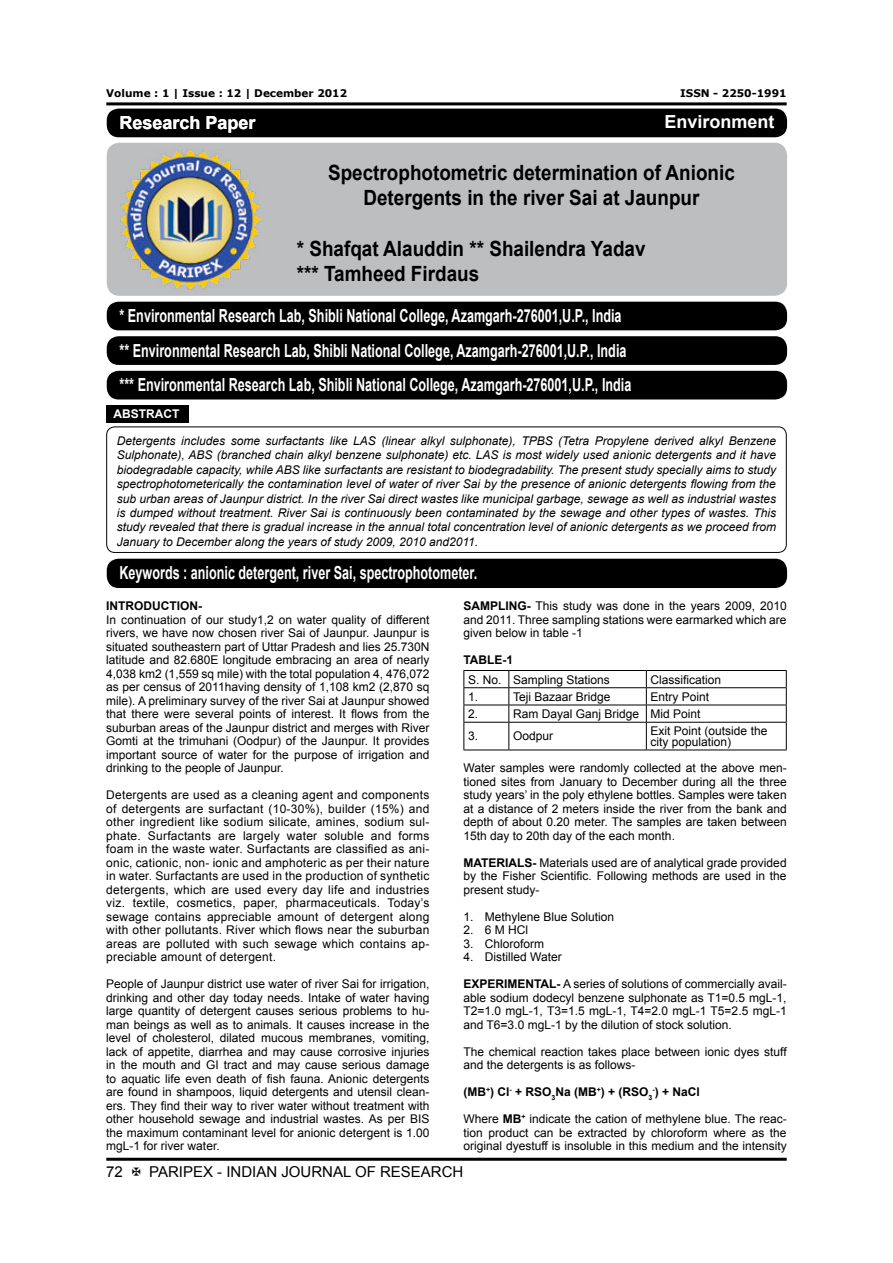
<style>
.page{position:relative;width:893px;height:1263px;background:#fff}
.page>*{position:absolute;margin:0;border:0;box-sizing:border-box;transform-origin:0 0}
.t1{font:700 21px/25.2px "Arial";color:#000;text-align:center;scale:.9 1}
.t2{font:700 18px/34.5px "Arial";color:#fff;scale:.7 1}
.t3{font:700 18px "Arial";color:#fff}
.t4{font:15px "Arial";color:#000}
.t5{font:12px/13.5px "Arial";color:#000;text-align:justify}
.t6{font:italic 12px/14.4px "Arial";color:#000;text-align:justify}
.t7{font:700 12px "Arial";color:#000}
.t8{font:700 12px "Arial";color:#fff}
.t9{font:700 10.5px "Verdana";color:#000}
.s1{font-weight:700}
</style>
<div class="page">
<hr style="left:106px;top:102px;width:681px;height:3px;background:#000">
<hr style="left:106px;top:1158px;width:681px;height:3px;background:#000">
<div style="left:107px;top:143px;width:680px;height:153px;background:#bcbec0;border-radius:13px"></div>
<div style="left:107px;top:109px;width:680px;height:28px;background:#000;border-radius:12px"></div>
<img style="left:121px;top:149px;width:139px;height:140px">
<div style="left:107px;top:302px;width:680px;height:28px;background:#000;border-radius:12px"></div>
<div style="left:107px;top:336px;width:680px;height:29px;background:#000;border-radius:12px"></div>
<div style="left:107px;top:371px;width:680px;height:28px;background:#000;border-radius:12px"></div>
<div style="left:107px;top:559px;width:680px;height:29px;background:#000;border-radius:12px"></div>
<div style="left:106px;top:426px;width:681px;height:127px;border:1px solid #000;border-radius:8px"></div>
<div style="left:106px;top:405px;width:82px;height:18px;background:#000"></div>
<hr style="left:463px;top:687px;width:46px;height:1px;background:#000">
<hr style="left:509px;top:687px;width:137px;height:1px;background:#000">
<hr style="left:646px;top:687px;width:141px;height:1px;background:#000">
<hr style="left:463px;top:705px;width:46px;height:1px;background:#000">
<hr style="left:509px;top:705px;width:137px;height:1px;background:#000">
<hr style="left:646px;top:705px;width:141px;height:1px;background:#000">
<hr style="left:463px;top:722px;width:46px;height:1px;background:#000">
<hr style="left:509px;top:722px;width:137px;height:1px;background:#000">
<svg style="left:508px;top:671px;width:1px;height:79px"></svg>
<hr style="left:646px;top:722px;width:141px;height:1px;background:#000">
<svg style="left:646px;top:671px;width:1px;height:79px"></svg>
<hr style="left:463px;top:670px;width:46px;height:1px;background:#000">
<hr style="left:509px;top:670px;width:137px;height:1px;background:#000">
<hr style="left:646px;top:670px;width:141px;height:1px;background:#000">
<svg style="left:463px;top:671px;width:1px;height:79px"></svg>
<svg style="left:786px;top:671px;width:1px;height:79px"></svg>
<hr style="left:463px;top:750px;width:46px;height:1px;background:#000">
<hr style="left:509px;top:750px;width:137px;height:1px;background:#000">
<hr style="left:646px;top:750px;width:141px;height:1px;background:#000">
<p class="t9" style="left:106px;top:89px;width:242px">Volume : 1 | Issue : 12 | December 2012</p>
<p class="t9" style="left:680px;top:89px;width:108px">ISSN - 2250-1991</p>
<h2 class="t3" style="left:119px;top:116px;width:138px">Research Paper</h2>
<h2 class="t3" style="left:664px;top:115px;width:112px">Environment</h2>
<h1 class="t1" style="left:328px;top:162px;width:453px">Spectrophotometric determination of Anionic<br>Detergents in the river Sai at Jaunpur</h1>
<h1 class="t1" style="left:297px;top:238px;width:389px;text-align:left">* Shafqat Alauddin ** Shailendra Yadav *** Tamheed Firdaus</h1>
<p class="t2" style="left:119px;top:300px;width:733px">* Environmental Research Lab, Shibli National College, Azamgarh-276001,U.P., India ** Environmental Research Lab, Shibli National College, Azamgarh-276001,U.P., India *** Environmental Research Lab, Shibli National College, Azamgarh-276001,U.P., India</p>
<p class="t8" style="left:113px;top:410px;width:67px">ABSTRACT</p>
<p class="t6" style="left:117px;top:435px;width:661px">Detergents includes some surfactants like LAS (linear alkyl sulphonate), TPBS (Tetra Propylene derived alkyl Benzene Sulphonate), ABS (branched chain alkyl benzene sulphonate) etc. LAS is most widely used anionic detergents and it have biodegradable capacity, while ABS like surfactants are resistant to biodegradability. The present study specially aims to study spectrophotometerically the contamination level of water of river Sai by the presence of anionic detergents flowing from the sub urban areas of Jaunpur district. In the river Sai direct wastes like municipal garbage, sewage as well as industrial wastes is dumped without treatment. River Sai is continuously been contaminated by the sewage and other types of wastes. This study revealed that there is gradual increase in the annual total concentration level of anionic detergents as we proceed from January to December along the years of study 2009, 2010 and2011.</p>
<h2 class="t2" style="left:119px;top:557px;width:513px">Keywords : anionic detergent, river Sai, spectrophotometer.</h2>
<p class="t7" style="left:106px;top:601px;width:97px">INTRODUCTION-</p>
<p class="t5" style="left:106px;top:614px;width:325px">In continuation of our study1,2 on water quality of different rivers, we have now chosen river Sai of Jaunpur. Jaunpur is situated southeastern part of Uttar Pradesh and lies 25.730N latitude and 82.680E longitude embracing an area of nearly 4,038 km2 (1,559 sq mile) with the total population 4, 476,072 as per census of 2011having density of 1,108 km2 (2,870 sq mile). A preliminary survey of the river Sai at Jaunpur showed that there were several points of interest. It flows from the suburban areas of the Jaunpur district and merges with River Gomti at the trimuhani (Oodpur) of the Jaunpur. It provides important source of water for the purpose of irrigation and drinking to the people of Jaunpur.</p>
<p class="t5" style="left:106px;top:789px;width:325px">Detergents are used as a cleaning agent and components of detergents are surfactant (10-30%), builder (15%) and other ingredient like sodium silicate, amines, sodium sul&shy;phate. Surfactants are largely water soluble and forms foam in the waste water. Surfactants are classified as ani&shy;onic, cationic, non- ionic and amphoteric as per their nature in water. Surfactants are used in the production of synthetic detergents, which are used every day life and industries viz. textile, cosmetics, paper, pharmaceuticals. Today’s sewage contains appreciable amount of detergent along with other pollutants. River which flows near the suburban areas are polluted with such sewage which contains ap&shy;preciable amount of detergent.</p>
<p class="t5" style="left:106px;top:978px;width:325px">People of Jaunpur district use water of river Sai for irrigation, drinking and other day today needs. Intake of water having large quantity of detergent causes serious problems to hu&shy;man beings as well as to animals. It causes increase in the level of cholesterol, dilated mucous membranes, vomiting, lack of appetite, diarrhea and may cause corrosive injuries in the mouth and GI tract and may cause serious damage to aquatic life even death of fish fauna. Anionic detergents are found in shampoos, liquid detergents and utensil clean&shy;ers. They find their way to river water without treatment with other household sewage and industrial wastes. As per BIS the maximum contaminant level for anionic detergent is 1.00 mgL-1 for river water.</p>
<p class="t5" style="left:463px;top:600px;width:325px"><span class="s1">SAMPLING-</span> This study was done in the years 2009, 2010 and 2011. Three sampling stations were earmarked which are given below in table -1</p>
<p class="t7" style="left:463px;top:655px;width:51px">TABLE-1</p>
<p class="t5" style="left:468px;top:674px;width:143px">S. No. Sampling Stations</p>
<p class="t5" style="left:651px;top:673px;width:72px">Classification</p>
<p class="t5" style="left:468px;top:691px;width:12px">1.</p>
<p class="t5" style="left:513px;top:691px;width:99px">Teji Bazaar Bridge</p>
<p class="t5" style="left:651px;top:691px;width:60px">Entry Point</p>
<p class="t5" style="left:468px;top:708px;width:12px">2.</p>
<p class="t5" style="left:513px;top:708px;width:189px">Ram Dayal Ganj Bridge Mid Point</p>
<p class="t5" style="left:468px;top:731px;width:12px">3.</p>
<p class="t5" style="left:513px;top:731px;width:42px">Oodpur</p>
<p class="t5" style="left:651px;top:727px;width:118px;line-height:10.5px">Exit Point (outside the city population)</p>
<p class="t5" style="left:463px;top:762px;width:325px">Water samples were randomly collected at the above men&shy;tioned sites from January to December during all the three study years’ in the poly ethylene bottles. Samples were taken at a distance of 2 meters inside the river from the bank and depth of about 0.20 meter. The samples are taken between 15th day to 20th day of the each month.</p>
<p class="t5" style="left:463px;top:857px;width:325px"><span class="s1">MATERIALS-</span> Materials used are of analytical grade provided by the Fisher Scientific. Following methods are used in the present study-</p>
<p class="t5" style="left:463px;top:911px;width:152px">1. Methylene Blue Solution</p>
<p class="t5" style="left:463px;top:924px;width:66px">2. 6 M HCl</p>
<p class="t5" style="left:463px;top:938px;width:82px">3. Chloroform</p>
<p class="t5" style="left:463px;top:951px;width:100px">4. Distilled Water</p>
<p class="t5" style="left:463px;top:978px;width:325px"><span class="s1">EXPERIMENTAL-</span> A series of solutions of commercially avail&shy;able sodium dodecyl benzene sulphonate as T1=0.5 mgL-1, T2=1.0 mgL-1, T3=1.5 mgL-1, T4=2.0 mgL-1 T5=2.5 mgL-1 and T6=3.0 mgL-1 by the dilution of stock solution.</p>
<p class="t5" style="left:463px;top:1046px;width:325px">The chemical reaction takes place between ionic dyes stuff and the detergents is as follows-</p>
<p class="t7" style="left:463px;top:1087px;width:238px">(MB<sup>+</sup>) Cl<sup>-</sup> + RSO<sub>3</sub>Na (MB<sup>+</sup>) + (RSO<sub>3</sub><sup>-</sup>) + NaCl</p>
<p class="t5" style="left:463px;top:1113px;width:325px">Where <span class="s1">MB</span><sup>+</sup> indicate the cation of methylene blue. The reac&shy;tion product can be extracted by chloroform where as the original dyestuff is insoluble in this medium and the intensity</p>
<p class="t4" style="left:106px;top:1166px;width:18px">72</p>
<p class="t4" style="left:149px;top:1166px;width:316px">PARIPEX - INDIAN JOURNAL OF RESEARCH</p>
</div>
